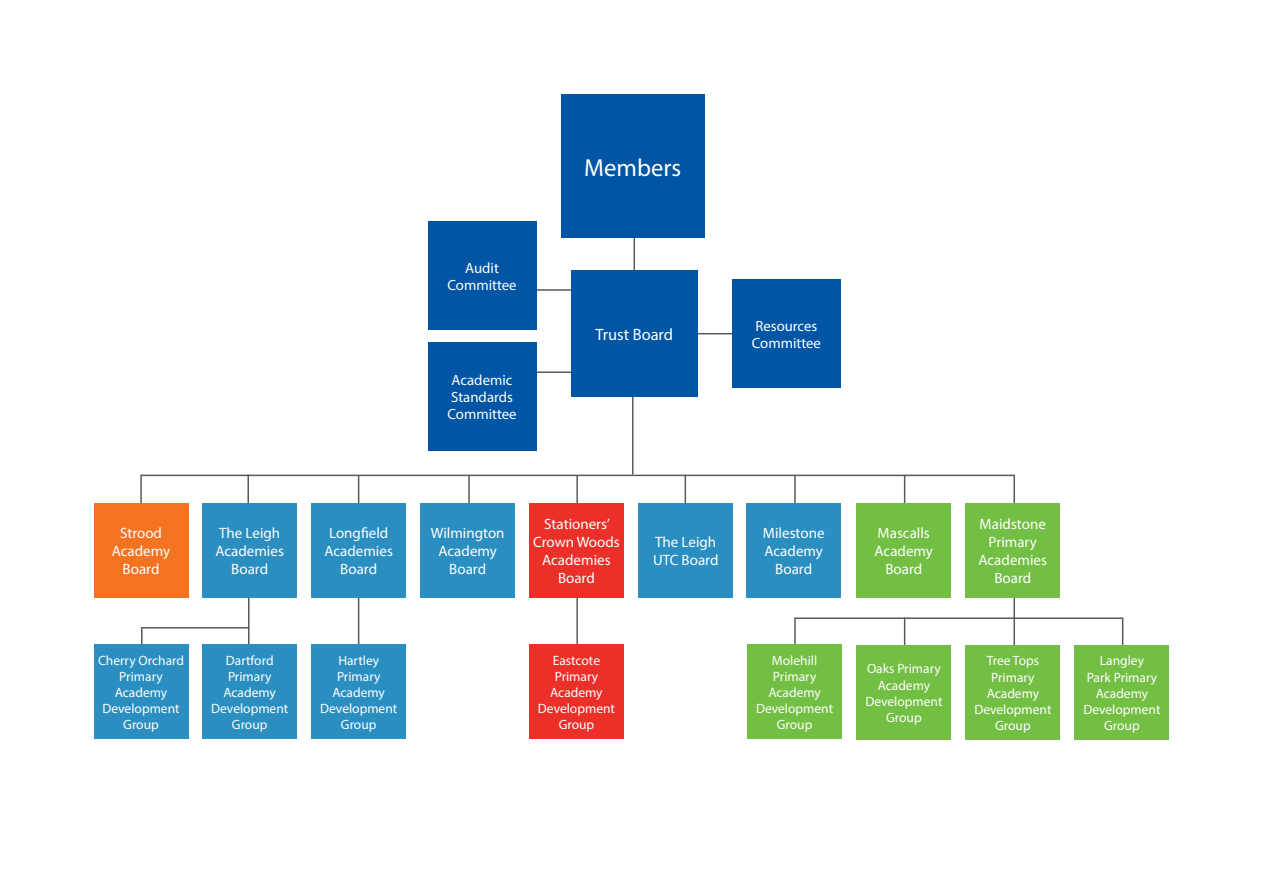
<style>
.page{position:relative;width:1263px;height:893px;background:#fff}
.page>*{position:absolute;margin:0;border:0;box-sizing:border-box;transform-origin:0 0}
.t1{font:24.75px "Myriad Pro";color:#fff}
.t2{font:16.5px "Myriad Pro";color:#fff}
.t3{font:15px/18px "Myriad Pro";color:#fff;text-align:center}
.t4{font:14.85px "Myriad Pro";color:#fff}
.t5{font:13.5px/16.2px "Myriad Pro";color:#fff;text-align:center}
</style>
<div class="page">
<hr style="left:141px;top:627px;width:108px;height:1px;background:#57585a">
<hr style="left:248px;top:592px;width:1px;height:77px;background:#57585a">
<hr style="left:141px;top:627px;width:2px;height:42px;background:#57585a">
<hr style="left:141px;top:475px;width:874px;height:1px;background:#57585a">
<hr style="left:468px;top:476px;width:2px;height:42px;background:#57585a">
<hr style="left:576px;top:475px;width:2px;height:42px;background:#57585a">
<hr style="left:247px;top:475px;width:2px;height:42px;background:#57585a">
<hr style="left:358px;top:475px;width:1px;height:42px;background:#57585a">
<hr style="left:904px;top:475px;width:1px;height:42px;background:#57585a">
<hr style="left:1013px;top:476px;width:2px;height:41px;background:#57585a">
<hr style="left:685px;top:475px;width:1px;height:42px;background:#57585a">
<hr style="left:794px;top:476px;width:2px;height:40px;background:#57585a">
<hr style="left:794px;top:617px;width:329px;height:2px;background:#57585a">
<hr style="left:358px;top:587px;width:1px;height:73px;background:#57585a">
<hr style="left:904px;top:618px;width:1px;height:42px;background:#57585a">
<hr style="left:1013px;top:582px;width:2px;height:77px;background:#57585a">
<hr style="left:794px;top:619px;width:2px;height:40px;background:#57585a">
<div style="left:203px;top:504px;width:94px;height:94px;background:#2a8ec0"></div>
<div style="left:312px;top:504px;width:94px;height:94px;background:#2a8ec0"></div>
<div style="left:421px;top:504px;width:94px;height:94px;background:#2a8ec0"></div>
<div style="left:747px;top:504px;width:94px;height:94px;background:#2a8ec0"></div>
<div style="left:639px;top:504px;width:94px;height:94px;background:#2a8ec0"></div>
<div style="left:966px;top:504px;width:94px;height:94px;background:#72bf43"></div>
<div style="left:857px;top:504px;width:94px;height:94px;background:#72bf43"></div>
<div style="left:747px;top:645px;width:95px;height:94px;background:#72bf43"></div>
<div style="left:857px;top:646px;width:94px;height:94px;background:#72bf43"></div>
<div style="left:966px;top:646px;width:94px;height:94px;background:#72bf43"></div>
<div style="left:203px;top:645px;width:94px;height:94px;background:#2a8ec0"></div>
<div style="left:312px;top:645px;width:94px;height:94px;background:#2a8ec0"></div>
<hr style="left:576px;top:582px;width:2px;height:74px;background:#57585a">
<div style="left:529px;top:504px;width:94px;height:94px;background:#eb2f29"></div>
<div style="left:529px;top:645px;width:94px;height:94px;background:#eb2f29"></div>
<hr style="left:1122px;top:619px;width:1px;height:42px;background:#57585a">
<div style="left:1075px;top:646px;width:94px;height:94px;background:#72bf43"></div>
<hr style="left:140px;top:475px;width:2px;height:42px;background:#57585a">
<div style="left:94px;top:504px;width:94px;height:94px;background:#f47321"></div>
<hr style="left:517px;top:371px;width:67px;height:2px;background:#57585a">
<hr style="left:517px;top:289px;width:67px;height:2px;background:#57585a">
<hr style="left:617px;top:333px;width:197px;height:1px;background:#57585a">
<hr style="left:632px;top:358px;width:1px;height:117px;background:#57585a">
<hr style="left:633px;top:221px;width:2px;height:63px;background:#57585a">
<div style="left:561px;top:95px;width:143px;height:143px;background:#0155a5"></div>
<div style="left:571px;top:270px;width:126px;height:127px;background:#0155a5"></div>
<div style="left:428px;top:342px;width:108px;height:109px;background:#0155a5"></div>
<div style="left:732px;top:279px;width:109px;height:109px;background:#0155a5"></div>
<div style="left:428px;top:221px;width:108px;height:109px;background:#0155a5"></div>
<div style="left:94px;top:645px;width:94px;height:94px;background:#2a8ec0"></div>
<p class="t4" style="left:465px;top:258px;width:35px">Audit</p>
<p class="t4" style="left:447px;top:276px;width:71px">Committee</p>
<p class="t4" style="left:452px;top:371px;width:62px">Academic</p>
<p class="t4" style="left:451px;top:388px;width:63px">Standards</p>
<p class="t4" style="left:447px;top:405px;width:71px">Committee</p>
<p class="t1" style="left:584px;top:152px;width:99px">Members</p>
<p class="t2" style="left:595px;top:324px;width:79px">Trust Board</p>
<p class="t4" style="left:755px;top:316px;width:64px">Resources</p>
<p class="t4" style="left:752px;top:334px;width:71px">Committee</p>
<p class="t3" style="left:112px;top:524px;width:60px">Strood<br>Academy<br>Board</p>
<p class="t5" style="left:98px;top:652px;width:88px">Cherry Orchard</p>
<p class="t5" style="left:119px;top:668px;width:45px">Primary</p>
<p class="t5" style="left:102px;top:684px;width:79px">Academy<br>Development<br>Group</p>
<p class="t3" style="left:533px;top:515px;width:88px">Stationers’<br>Crown Woods<br>Academies<br>Board</p>
<p class="t3" style="left:216px;top:524px;width:70px">The Leigh<br>Academies<br>Board</p>
<p class="t3" style="left:325px;top:524px;width:70px">Longfield<br>Academies<br>Board</p>
<p class="t3" style="left:431px;top:524px;width:75px">Wilmington<br>Academy<br>Board</p>
<p class="t3" style="left:763px;top:524px;width:63px">Milestone<br>Academy<br>Board</p>
<p class="t3" style="left:653px;top:533px;width:67px;text-align:left">The Leigh<br>UTC Board</p>
<p class="t3" style="left:878px;top:524px;width:54px">Mascalls</p>
<p class="t3" style="left:875px;top:542px;width:60px">Academy<br>Board</p>
<p class="t3" style="left:978px;top:515px;width:70px">Maidstone<br>Primary<br>Academies<br>Board</p>
<p class="t5" style="left:226px;top:652px;width:49px">Dartford</p>
<p class="t5" style="left:211px;top:668px;width:79px">Primary<br>Academy<br>Development<br>Group</p>
<p class="t5" style="left:320px;top:652px;width:79px">Hartley<br>Primary<br>Academy<br>Development<br>Group</p>
<p class="t5" style="left:553px;top:652px;width:49px">Eastcote</p>
<p class="t5" style="left:538px;top:668px;width:79px">Primary<br>Academy<br>Development<br>Group</p>
<p class="t5" style="left:772px;top:652px;width:47px">Molehill</p>
<p class="t5" style="left:756px;top:668px;width:79px">Primary<br>Academy<br>Development<br>Group</p>
<p class="t5" style="left:865px;top:661px;width:79px">Oaks Primary<br>Academy<br>Development<br>Group</p>
<p class="t5" style="left:974px;top:652px;width:79px">Tree Tops<br>Primary<br>Academy<br>Development<br>Group</p>
<p class="t5" style="left:1083px;top:652px;width:79px">Langley<br>Park Primary<br>Academy<br>Development<br>Group</p>
</div>
